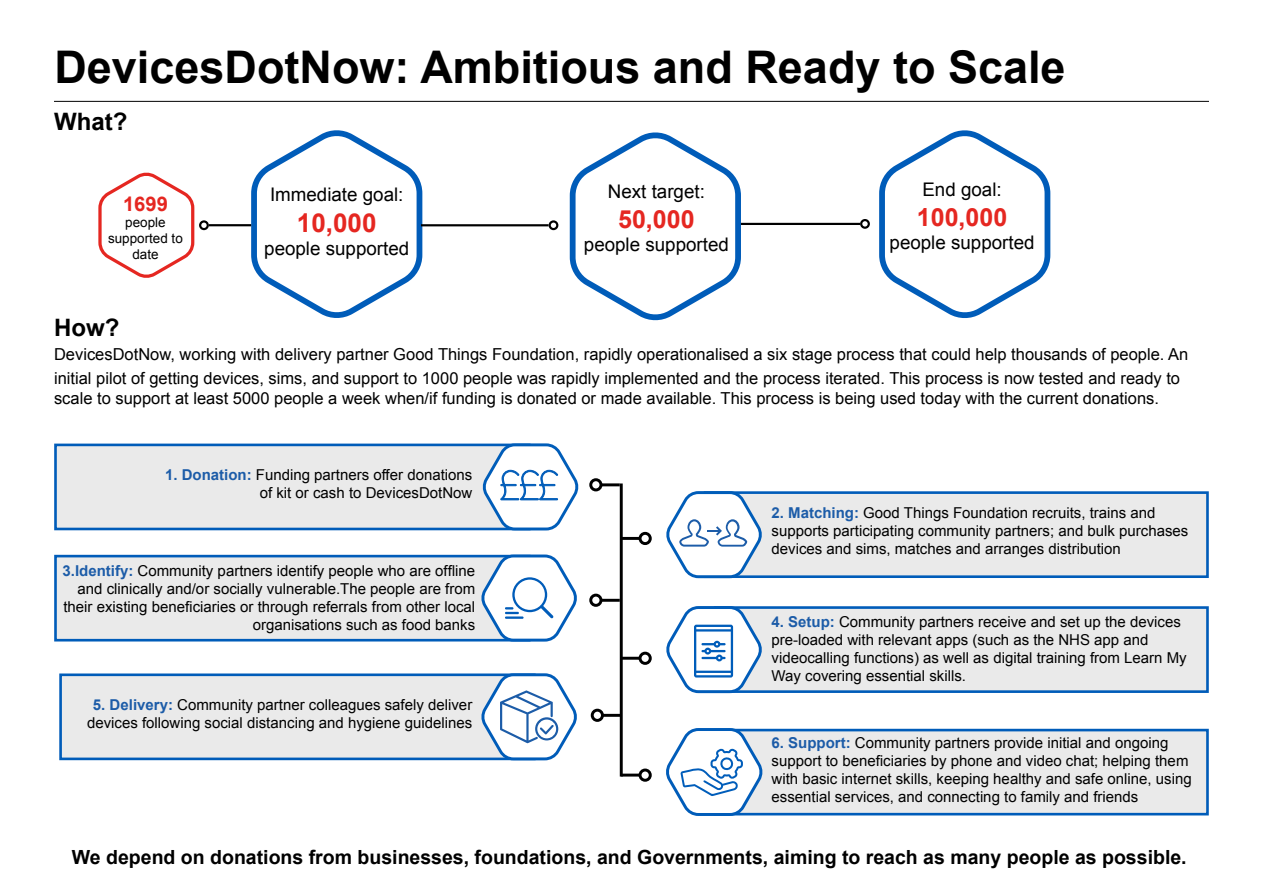
<style>
.page{position:relative;width:1263px;height:893px;background:#fff}
.page>*{position:absolute;margin:0;border:0;box-sizing:border-box;transform-origin:0 0}
.t1{font:700 45px "Arial";color:#000}
.t2{font:700 26.1px "Arial";color:#e52721}
.t3{font:700 25.05px "Arial";color:#e52721}
.t4{font:700 24px "Arial";color:#000}
.t5{font:700 20.1px "Arial";color:#e52721}
.t6{font:700 19.5px "Arial";color:#000}
.t7{font:18.75px "Arial";color:#000}
.t8{font:16.5px/24px "Arial";color:#000}
.t9{font:15px/18px "Arial";color:#000}
.t10{font:13.5px/16.2px "Arial";color:#000;text-align:center}
.s1{font-weight:700;color:#1c5ca8}
</style>
<div class="page">
<hr style="left:54px;top:101px;width:1155px;height:1px;background:#000">
<div style="left:704px;top:491px;width:505px;height:87px;background:#eaeaea;border:3px solid #005cb9"></div>
<div style="left:714px;top:606px;width:495px;height:87px;background:#eaeaea;border:3px solid #005cb9"></div>
<div style="left:714px;top:729px;width:495px;height:86px;background:#eaeaea;border:3px solid #005cb9"></div>
<div style="left:59px;top:673px;width:477px;height:87px;background:#eaeaea;border:3px solid #005cb9"></div>
<div style="left:54px;top:555px;width:476px;height:86px;background:#eaeaea;border:3px solid #005cb9"></div>
<div style="left:54px;top:444px;width:476px;height:86px;background:#eaeaea;border:3px solid #005cb9"></div>
<svg style="left:248px;top:130px;width:177px;height:188px"></svg>
<svg style="left:569px;top:132px;width:175px;height:189px"></svg>
<svg style="left:879px;top:130px;width:172px;height:188px"></svg>
<svg style="left:98px;top:172px;width:97px;height:106px"></svg>
<hr style="left:209px;top:224px;width:42px;height:2px;background:#000">
<div style="left:199px;top:220px;width:10px;height:10px;border:2px solid #000;border-radius:50%"></div>
<svg style="left:480px;top:443px;width:99px;height:88px"></svg>
<svg style="left:478px;top:673px;width:99px;height:88px"></svg>
<svg style="left:478px;top:554px;width:99px;height:88px"></svg>
<hr style="left:505px;top:616px;width:19px;height:3px;background:#005cb9">
<svg style="left:666px;top:606px;width:99px;height:88px"></svg>
<svg style="left:666px;top:491px;width:99px;height:88px"></svg>
<svg style="left:666px;top:728px;width:100px;height:88px"></svg>
<hr style="left:620px;top:483px;width:3px;height:293px;background:#000">
<hr style="left:601px;top:483px;width:19px;height:3px;background:#000">
<div style="left:589px;top:478px;width:13px;height:13px;border:3px solid #000;border-radius:50%"></div>
<hr style="left:621px;top:537px;width:19px;height:3px;background:#000">
<div style="left:638px;top:532px;width:14px;height:13px;border:3px solid #000;border-radius:50%"></div>
<hr style="left:601px;top:599px;width:19px;height:3px;background:#000">
<div style="left:589px;top:594px;width:13px;height:13px;border:3px solid #000;border-radius:50%"></div>
<hr style="left:621px;top:657px;width:19px;height:3px;background:#000">
<div style="left:638px;top:652px;width:14px;height:13px;border:3px solid #000;border-radius:50%"></div>
<svg style="left:623px;top:774px;width:15px;height:2px"></svg>
<div style="left:638px;top:768px;width:14px;height:14px;border:3px solid #000;border-radius:50%"></div>
<hr style="left:602px;top:714px;width:19px;height:3px;background:#000">
<div style="left:591px;top:709px;width:13px;height:13px;border:3px solid #000;border-radius:50%"></div>
<hr style="left:421px;top:224px;width:128px;height:2px;background:#000">
<div style="left:549px;top:220px;width:9px;height:10px;border:2px solid #000;border-radius:50%"></div>
<hr style="left:741px;top:223px;width:119px;height:2px;background:#000">
<div style="left:860px;top:219px;width:10px;height:10px;border:2px solid #000;border-radius:50%"></div>
<h1 class="t1" style="left:54px;top:38px;width:1013px">DevicesDotNow: Ambitious and Ready to Scale</h1>
<h3 class="t4" style="left:54px;top:106px;width:75px">What?</h3>
<h3 class="t5" style="left:123px;top:191px;width:46px">1699</h3>
<p class="t10" style="left:108px;top:214px;width:76px">people supported to date</p>
<p class="t7" style="left:270px;top:182px;width:135px">Immediate goal:</p>
<h2 class="t2" style="left:297px;top:206px;width:81px">10,000</h2>
<p class="t7" style="left:264px;top:236px;width:146px">people supported</p>
<p class="t7" style="left:608px;top:179px;width:98px">Next target:</p>
<h3 class="t3" style="left:618px;top:203px;width:78px">50,000</h3>
<p class="t7" style="left:584px;top:232px;width:146px">people supported</p>
<p class="t7" style="left:922px;top:177px;width:81px">End goal:</p>
<h3 class="t3" style="left:917px;top:201px;width:92px">100,000</h3>
<p class="t7" style="left:889px;top:230px;width:146px">people supported</p>
<h3 class="t4" style="left:54px;top:312px;width:67px">How?</h3>
<p class="t8" style="left:54px;top:343px;width:1136px">DevicesDotNow, working with delivery partner Good Things Foundation, rapidly operationalised a six stage process that could help thousands of people. An initial pilot of getting devices, sims, and support to 1000 people was rapidly implemented and the process iterated. This process is now tested and ready to</p>
<p class="t8" style="left:54px;top:386px;width:1106px">scale to support at least 5000 people a week when/if funding is donated or made available. This process is being used today with the current donations.</p>
<p class="t9" style="left:165px;top:466px;width:309px;text-align:right"><span class="s1">1. Donation:</span> Funding partners offer donations of kit or cash to DevicesDotNow</p>
<p class="t9" style="left:63px;top:562px;width:414px;text-align:right"><span class="s1">3.Identify:</span> Community partners identify people who are offline and clinically and/or socially vulnerable.The people are from their existing beneficiaries or through referrals from other local organisations such as food banks</p>
<p class="t9" style="left:87px;top:696px;width:387px;text-align:center"><span class="s1">5. Delivery:</span> Community partner colleagues safely deliver devices following social distancing and hygiene guidelines</p>
<p class="t9" style="left:771px;top:504px;width:418px"><span class="s1">2. Matching:</span> Good Things Foundation recruits, trains and supports participating community partners; and bulk purchases devices and sims, matches and arranges distribution</p>
<p class="t9" style="left:771px;top:613px;width:417px"><span class="s1">4. Setup:</span> Community partners receive and set up the devices pre-loaded with relevant apps (such as the NHS app and videocalling functions) as well as digital training from Learn My Way covering essential skills.</p>
<p class="t9" style="left:771px;top:734px;width:422px"><span class="s1">6. Support:</span> Community partners provide initial and ongoing support to beneficiaries by phone and video chat; helping them with basic internet skills, keeping healthy and safe online, using essential services, and connecting to family and friends</p>
<h3 class="t6" style="left:72px;top:844px;width:1116px">We depend on donations from businesses, foundations, and Governments, aiming to reach as many people as possible.</h3>
</div>
